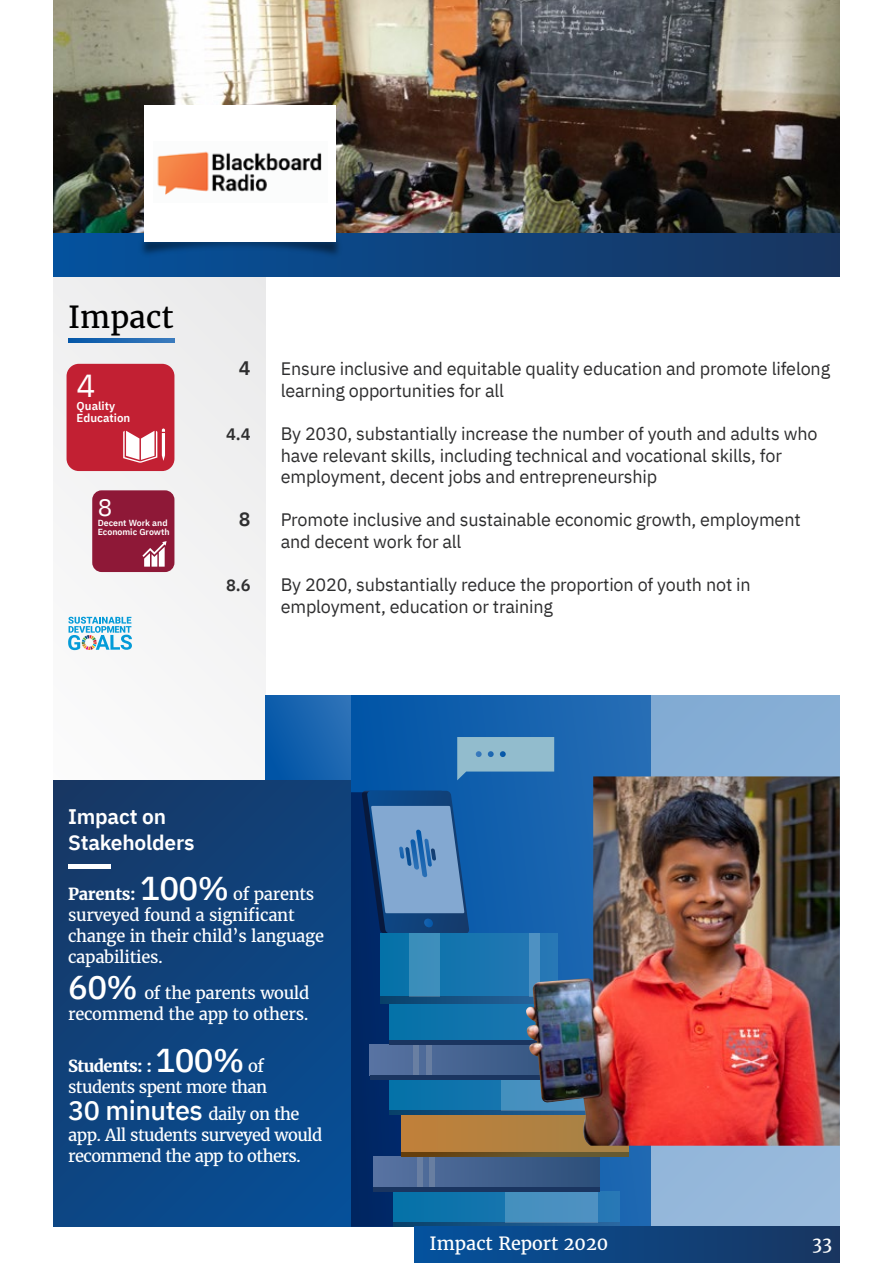
<style>
.page{position:relative;width:893px;height:1263px;background:#fff}
.page>*{position:absolute;margin:0;border:0;box-sizing:border-box;transform-origin:0 0}
.t1{font:31.8px "IBM Plex Sans";color:#fff}
.t2{font:30px "Merriweather";color:#000}
.t3{font:24.15px "IBM Plex Sans";color:#fff}
.t4{font:600 21px/25.2px "IBM Plex Sans";letter-spacing:-.01em;color:#fff}
.t5{font:600 19.5px "IBM Plex Sans";color:#2e2e2f}
.t6{font:18px/21.6px "IBM Plex Sans";letter-spacing:-.01em;color:#2e2e2f}
.t7{font:18px "Merriweather";color:#fff}
.t8{font:16.5px/21px "Merriweather";letter-spacing:-.02em;color:#fff}
.t9{font:600 16.5px "IBM Plex Sans";color:#2e2e2f}
.t10{font:600 11.55px/11.6px "IBM Plex Sans";color:#fff}
.t11{font:600 8.85px/8.9px "IBM Plex Sans";color:#fff}
.s1{font-weight:700}
.s2{font-family:"IBM Plex Sans";font-weight:500;font-size:33px}
.s3{font-family:"IBM Plex Sans";font-weight:500;font-size:27px}
</style>
<div class="page">
<div style="left:53px;top:276px;width:213px;height:632px;background:#f4f4f4"></div>
<svg style="left:68px;top:617px;width:64px;height:33px"></svg>
<svg style="left:68px;top:339px;width:106px;height:4px"></svg>
<div style="left:92px;top:490px;width:82px;height:82px;background:#8e1837;border-radius:9px"></div>
<svg style="left:142px;top:541px;width:25px;height:26px"></svg>
<div style="left:67px;top:364px;width:107px;height:107px;background:#c22033;border-radius:12px"></div>
<svg style="left:123px;top:428px;width:42px;height:35px"></svg>
<img style="left:53px;top:0;width:787px;height:234px">
<svg style="left:53px;top:234px;width:787px;height:42px;background:#113e74"></svg>
<img style="left:90px;top:186px;width:301px;height:104px">
<div style="left:145px;top:105px;width:191px;height:136px;background:#fff"></div>
<img style="left:157px;top:151px;width:165px;height:44px">
<div style="left:651px;top:695px;width:189px;height:532px;background:linear-gradient(to right,#8ab1d7,#91b5d9)"></div>
<div style="left:351px;top:695px;width:300px;height:532px;background:linear-gradient(to right,#0054a6,#256db4)"></div>
<svg style="left:351px;top:791px;width:118px;height:436px;background:#2a548b"></svg>
<svg style="left:393px;top:1192px;width:226px;height:31px;background:#1172ab"></svg>
<svg style="left:393px;top:1223px;width:226px;height:4px"></svg>
<div style="left:505px;top:1192px;width:92px;height:31px;background:#4a90c0"></div>
<div style="left:373px;top:1157px;width:227px;height:31px;background:linear-gradient(to right,#5974a3,#2c4e79)"></div>
<div style="left:417px;top:1157px;width:5px;height:31px;background:#697fa2"></div>
<div style="left:430px;top:1157px;width:5px;height:31px;background:#687ea1"></div>
<hr style="left:373px;top:1188px;width:227px;height:4px;background:#1a3560">
<div style="left:402px;top:1116px;width:226px;height:36px;background:#b8813e"></div>
<svg style="left:402px;top:1152px;width:226px;height:5px"></svg>
<div style="left:390px;top:1080px;width:226px;height:31px;background:#0d73ab"></div>
<svg style="left:390px;top:1111px;width:136px;height:4px"></svg>
<div style="left:501px;top:1080px;width:93px;height:31px;background:#4590be"></div>
<svg style="left:370px;top:1045px;width:156px;height:31px;background:#476492"></svg>
<div style="left:413px;top:1045px;width:6px;height:31px;background:#697fa2"></div>
<div style="left:426px;top:1045px;width:6px;height:31px;background:#687ea1"></div>
<hr style="left:370px;top:1076px;width:226px;height:4px;background:#1a3560">
<div style="left:390px;top:1003px;width:226px;height:37px;background:#0f74ac"></div>
<div style="left:390px;top:1040px;width:226px;height:5px;background:#1a3560"></div>
<svg style="left:457px;top:737px;width:97px;height:43px;background:#7aabc7"></svg>
<svg style="left:380px;top:933px;width:146px;height:64px;background:#1474ad"></svg>
<svg style="left:380px;top:997px;width:146px;height:7px"></svg>
<div style="left:410px;top:933px;width:30px;height:64px;background:#3c8ebb"></div>
<div style="left:266px;top:695px;width:85px;height:532px;background:linear-gradient(to right,#0356a7,#286eb6)"></div>
<div style="left:53px;top:780px;width:298px;height:447px;background:linear-gradient(to bottom,#153c6d,#094b8f)"></div>
<hr style="left:68px;top:864px;width:43px;height:4px;background:#fff">
<img style="left:526px;top:776px;width:314px;height:370px">
<div style="left:415px;top:1227px;width:425px;height:36px;background:linear-gradient(to right,#04529e,#19355f)"></div>
<h2 class="t2" style="left:68px;top:297px;width:107px">Impact</h2>
<h1 class="t1" style="left:77px;top:361px;width:21px">4</h1>
<p class="t10" style="left:77px;top:399px;width:55px">Quality<br>Education</p>
<h3 class="t3" style="left:98px;top:489px;width:16px">8</h3>
<p class="t11" style="left:98px;top:518px;width:73px">Decent Work and<br>Economic Growth</p>
<p class="t5" style="left:239px;top:353px;width:13px">4</p>
<p class="t9" style="left:226px;top:421px;width:26px">4.4</p>
<p class="t5" style="left:239px;top:504px;width:13px">8</p>
<p class="t9" style="left:226px;top:572px;width:26px">8.6</p>
<p class="t6" style="left:281px;top:356px;width:551px">Ensure inclusive and equitable quality education and promote lifelong learning opportunities for all</p>
<p class="t6" style="left:281px;top:421px;width:538px">By 2030, substantially increase the number of youth and adults who have relevant skills, including technical and vocational skills, for employment, decent jobs and entrepreneurship</p>
<p class="t6" style="left:281px;top:508px;width:521px">Promote inclusive and sustainable economic growth, employment and decent work for all</p>
<p class="t6" style="left:281px;top:572px;width:471px">By 2020, substantially reduce the proportion of youth not in employment, education or training</p>
<p class="t4" style="left:68px;top:803px;width:128px">Impact on<br>Stakeholders</p>
<p class="t8" style="left:68px;top:883px;width:257px"><span class="s1">Parents:</span> <span class="s2">100%</span> of parents surveyed found a significant change in their child’s language capabilities.</p>
<p class="t8" style="left:68px;top:982px;width:243px"><span class="s2">60%</span> of the parents would recommend the app to others.</p>
<p class="t8" style="left:68px;top:1055px;width:201px"><span class="s1">Students: :</span> <span class="s2">100%</span> of students spent more than</p>
<p class="t8" style="left:68px;top:1103px;width:256px"><span class="s3">30 minutes</span> daily on the app. All students surveyed would recommend the app to others.</p>
<p class="t7" style="left:430px;top:1231px;width:180px">Impact Report 2020</p>
<p class="t7" style="left:812px;top:1231px;width:22px">33</p>
</div>
